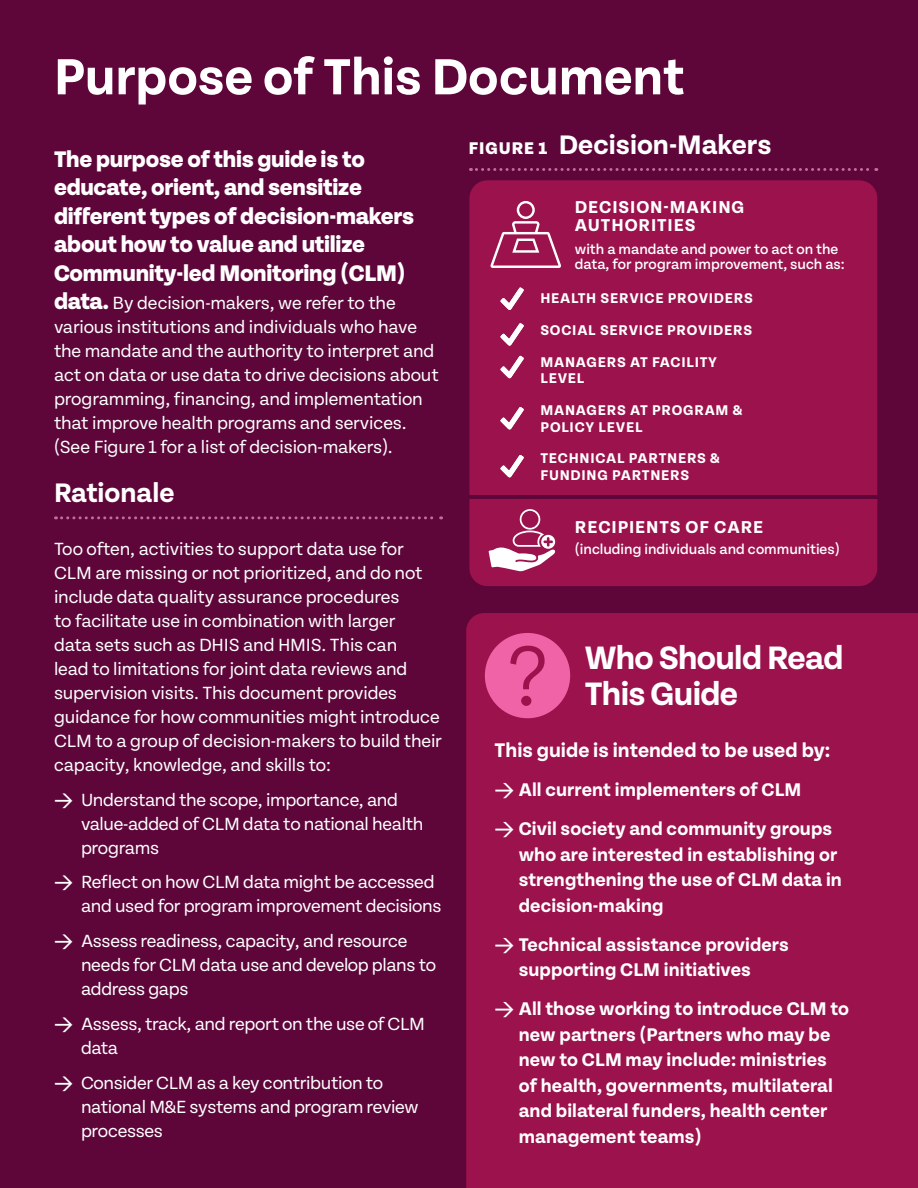
<style>
.page{position:relative;width:918px;height:1188px;background:#5e063a}
.page>*{position:absolute;margin:0;border:0;box-sizing:border-box;transform-origin:0 0}
.t1{font:700 54px "Tenon";color:#fff}
.t2{font:700 34.5px/36px "Tenon";letter-spacing:-.02em;color:#fff}
.t3{font:700 28.5px "Tenon";color:#fff}
.t4{font:800 24px/28.5px "Tenon";letter-spacing:-.01em;color:#fff}
.t5{font:700 21px "Tenon";color:#fff}
.t6{font:700 19.5px/25.5px "Tenon";letter-spacing:.005em;color:#fff}
.t7{font:18.75px/24px "Tenon";letter-spacing:-.01em;color:#fff}
.t8{font:700 18.3px/18.3px "Tenon";letter-spacing:.05em;color:#fff}
.t9{font:700 15px/16.6px "Tenon";letter-spacing:.05em;color:#fff}
.t10{font:500 15px/15px "Tenon";color:#fff}
.s1{font-weight:800;font-size:24px}
.s2{font-family:"DIN";font-weight:500}
.s3{font-weight:800;font-size:18px}
</style>
<div class="page">
<svg style="left:56px;top:516px;width:386px;height:3px"></svg>
<div style="left:466px;top:613px;width:452px;height:575px;background:#9b124d"></div>
<div style="left:485px;top:633px;width:85px;height:85px;background:#f063a6;border-radius:50%"></div>
<svg style="left:510px;top:646px;width:35px;height:60px"></svg>
<div style="left:469px;top:180px;width:408px;height:406px;background:#9b124d;border-radius:18px"></div>
<svg style="left:490px;top:201px;width:71px;height:67px"></svg>
<svg style="left:489px;top:509px;width:67px;height:62px"></svg>
<hr style="left:469px;top:495px;width:408px;height:4px;background:#5e063a">
<svg style="left:500px;top:287px;width:24px;height:23px"></svg>
<svg style="left:500px;top:356px;width:24px;height:23px"></svg>
<svg style="left:500px;top:323px;width:24px;height:23px"></svg>
<svg style="left:500px;top:407px;width:24px;height:23px"></svg>
<svg style="left:500px;top:455px;width:24px;height:23px"></svg>
<svg style="left:470px;top:168px;width:407px;height:3px"></svg>
<p class="t1" style="left:54px;top:48px;width:632px">Purpose of This Document</p>
<p class="t4" style="left:54px;top:146px;width:362px">The purpose of this guide is to educate, orient, and sensitize different types of decision-makers about how to value and utilize<br>Community-led Monitoring (CLM)</p>
<p class="t7" style="left:54px;top:292px;width:386px"><span class="s1">data.</span> By decision-makers, we refer to the various institutions and individuals who have the mandate and the authority to interpret and act on data or use data to drive decisions about programming, financing, and implementation that improve health programs and services. (See Figure 1 for a list of decision-makers).</p>
<p class="t3" style="left:54px;top:477px;width:122px">Rationale</p>
<p class="t7" style="left:54px;top:537px;width:389px">Too often, activities to support data use for CLM are missing or not prioritized, and do not include data quality assurance procedures<br>to facilitate use in combination with larger<br>data sets such as DHIS and HMIS. This can<br>lead to limitations for joint data reviews and supervision visits. This document provides guidance for how communities might introduce CLM to a group of decision-makers to build their capacity, knowledge, and skills to:</p>
<p class="t7" style="left:81px;top:788px;width:344px;text-indent:-27px"><span class="s2">&gt;</span> Understand the scope, importance, and value-added of CLM data to national health programs</p>
<p class="t7" style="left:81px;top:871px;width:362px;text-indent:-27px"><span class="s2">&gt;</span> Reflect on how CLM data might be accessed and used for program improvement decisions</p>
<p class="t7" style="left:81px;top:930px;width:357px;text-indent:-27px"><span class="s2">&gt;</span> Assess readiness, capacity, and resource needs for CLM data use and develop plans to address gaps</p>
<p class="t7" style="left:81px;top:1012px;width:346px;text-indent:-27px"><span class="s2">&gt;</span> Assess, track, and report on the use of CLM data</p>
<p class="t7" style="left:81px;top:1071px;width:339px;text-indent:-27px"><span class="s2">&gt;</span> Consider CLM as a key contribution to national M&amp;E systems and program review processes</p>
<p class="t3" style="left:469px;top:129px;width:304px"><span class="s3">FIGURE 1</span> Decision-Makers</p>
<p class="t8" style="left:575px;top:198px;width:171px">DECISION-MAKING<br>AUTHORITIES</p>
<p class="t10" style="left:575px;top:242px;width:271px">with a mandate and power to act on the data, for program improvement, such as:</p>
<p class="t9" style="left:540px;top:291px;width:214px">HEALTH SERVICE PROVIDERS</p>
<p class="t9" style="left:540px;top:322px;width:213px">SOCIAL SERVICE PROVIDERS</p>
<p class="t9" style="left:540px;top:354px;width:178px">MANAGERS AT FACILITY<br>LEVEL</p>
<p class="t9" style="left:540px;top:402px;width:203px">MANAGERS AT PROGRAM &amp;<br>POLICY LEVEL</p>
<p class="t9" style="left:540px;top:451px;width:181px">TECHNICAL PARTNERS &amp;<br>FUNDING PARTNERS</p>
<p class="t8" style="left:575px;top:519px;width:190px">RECIPIENTS OF CARE</p>
<p class="t10" style="left:575px;top:542px;width:266px">(including individuals and communities)</p>
<p class="t2" style="left:585px;top:641px;width:261px">Who Should Read<br>This Guide</p>
<p class="t5" style="left:495px;top:739px;width:337px">This guide is intended to be used by:</p>
<p class="t6" style="left:495px;top:778px;width:308px"><span class="s2">&gt;</span> All current implementers of CLM</p>
<p class="t6" style="left:519px;top:817px;width:325px;text-indent:-24px"><span class="s2">&gt;</span> Civil society and community groups who are interested in establishing or strengthening the use of CLM data in decision-making</p>
<p class="t6" style="left:519px;top:932px;width:272px;text-indent:-24px"><span class="s2">&gt;</span> Technical assistance providers supporting CLM initiatives</p>
<p class="t6" style="left:519px;top:997px;width:332px;text-indent:-24px"><span class="s2">&gt;</span> All those working to introduce CLM to new partners (Partners who may be new to CLM may include: ministries of health, governments, multilateral and bilateral funders, health center management teams)</p>
</div>
